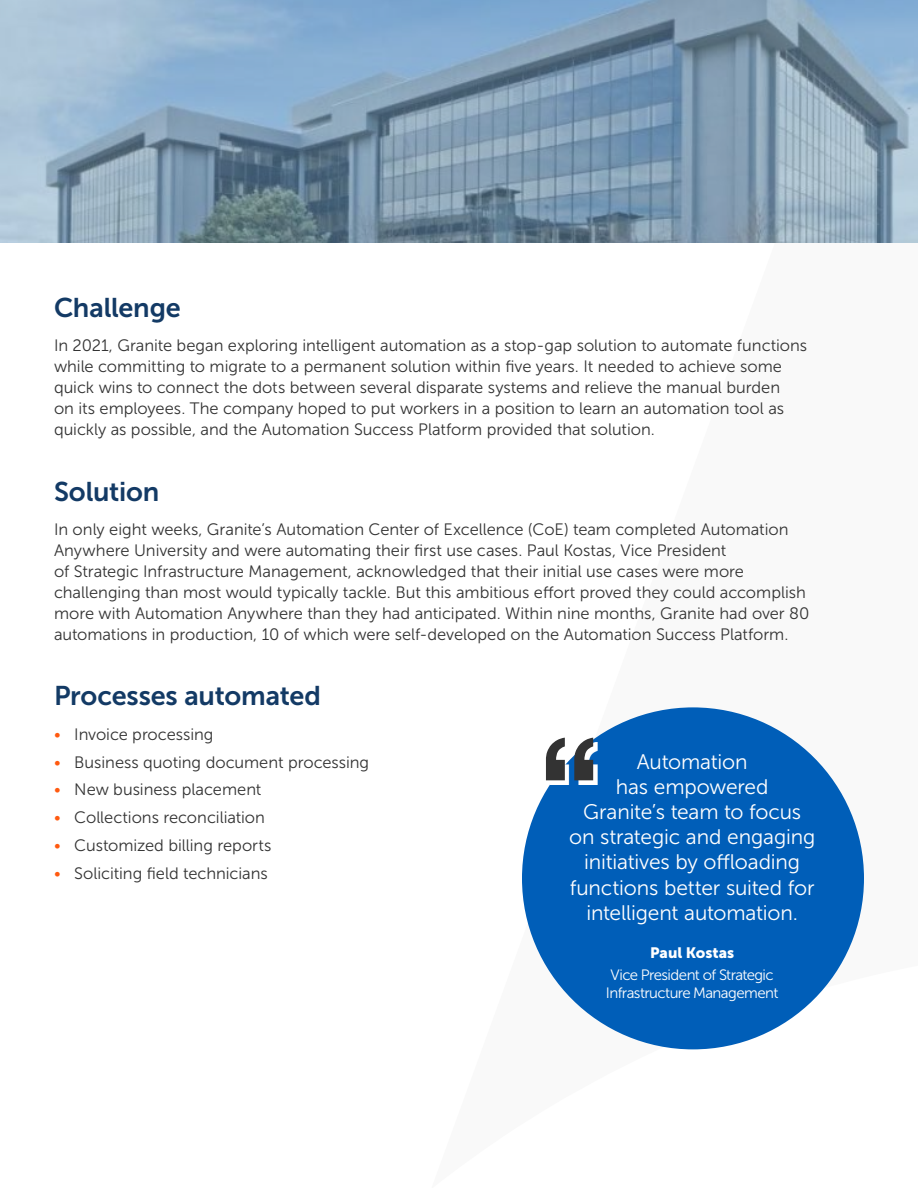
<style>
.page{position:relative;width:918px;height:1188px;background:#fff}
.page>*{position:absolute;margin:0;border:0;box-sizing:border-box;transform-origin:0 0}
.t1{font:27px "Museo Sans 700";letter-spacing:-.005em;color:#133a65}
.t2{font:21px/25.2px "Museo Sans 300";letter-spacing:-.01em;color:#fff;text-align:center}
.t3{font:16.5px/21px "Museo Sans 300";color:#333}
.t4{font:15px/18px "Museo Sans 300";letter-spacing:-.035em;color:#fff;text-align:center}
.t5{font:15px "Museo Sans 900";color:#fff}
.s1{color:#ff5a10}
</style>
<div class="page">
<svg style="left:0;top:0;width:918px;height:243px;background:#84a0b7"></svg>
<div style="left:522px;top:707px;width:342px;height:342px;background:#005eb8;border-radius:50%"></div>
<svg style="left:550px;top:742px;width:48px;height:43px"></svg>
<svg style="left:546px;top:738px;width:47px;height:42px"></svg>
<h1 class="t1" style="left:54px;top:293px;width:128px">Challenge</h1>
<p class="t3" style="left:54px;top:335px;width:755px">In 2021, Granite began exploring intelligent automation as a stop-gap solution to automate functions while committing to migrate to a permanent solution within five years. It needed to achieve some quick wins to connect the dots between several disparate systems and relieve the manual burden<br>on its employees. The company hoped to put workers in a position to learn an automation tool as quickly as possible, and the Automation Success Platform provided that solution.</p>
<h1 class="t1" style="left:54px;top:476px;width:107px">Solution</h1>
<p class="t3" style="left:54px;top:519px;width:757px">In only eight weeks, Granite’s Automation Center of Excellence (CoE) team completed Automation Anywhere University and were automating their first use cases. Paul Kostas, Vice President<br>of Strategic Infrastructure Management, acknowledged that their initial use cases were more challenging than most would typically tackle. But this ambitious effort proved they could accomplish more with Automation Anywhere than they had anticipated. Within nine months, Granite had over 80 automations in production, 10 of which were self-developed on the Automation Success Platform.</p>
<h1 class="t1" style="left:54px;top:681px;width:268px">Processes automated</h1>
<p class="t3" style="left:54px;top:724px;width:161px"><span class="s1">•</span> Invoice processing</p>
<p class="t3" style="left:54px;top:752px;width:317px"><span class="s1">•</span> Business quoting document processing</p>
<p class="t3" style="left:54px;top:779px;width:209px"><span class="s1">•</span> New business placement</p>
<p class="t3" style="left:54px;top:807px;width:213px"><span class="s1">•</span> Collections reconciliation</p>
<p class="t3" style="left:54px;top:835px;width:219px"><span class="s1">•</span> Customized billing reports</p>
<p class="t3" style="left:54px;top:863px;width:215px"><span class="s1">•</span> Soliciting field technicians</p>
<p class="t2" style="left:569px;top:749px;width:248px">Automation<br>has empowered<br>Granite’s team to focus on strategic and engaging initiatives by offloading functions better suited for intelligent automation.</p>
<p class="t5" style="left:650px;top:944px;width:86px">Paul Kostas</p>
<p class="t4" style="left:606px;top:966px;width:174px">Vice President of Strategic<br>Infrastructure Management</p>
</div>
